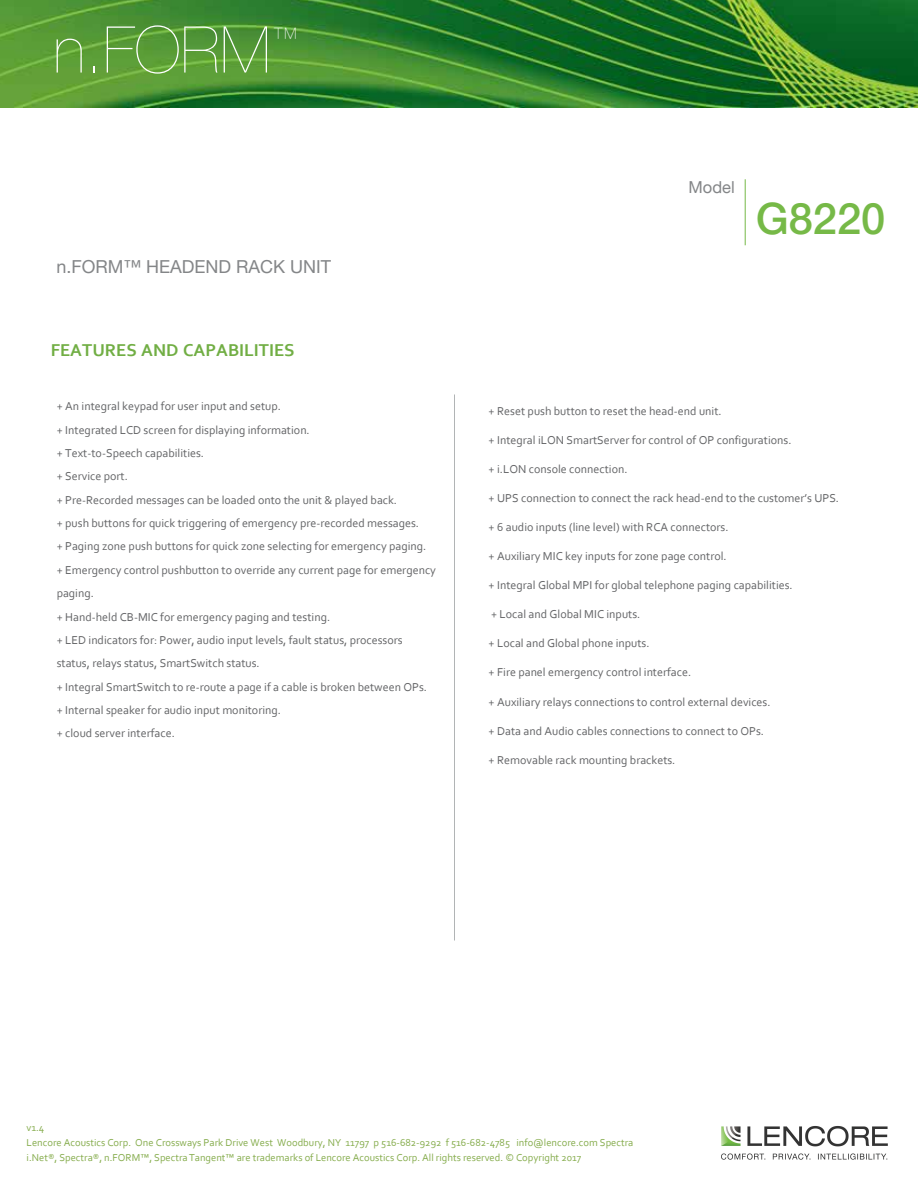
<style>
.page{position:relative;width:918px;height:1188px;background:#fff}
.page>*{position:absolute;margin:0;border:0;box-sizing:border-box;transform-origin:0 0}
.t1{font:200 64.5px "Helvetica Neue LT Std";color:#fff}
.t2{font:500 43.5px "Helvetica Neue LT Std";color:#76b947}
.t3{font:200 27px "Helvetica Neue LT Std";color:#fff}
.t4{font:700 18px "Corbel";color:#71ae44}
.t5{font:18px "Helvetica Neue LT Std";color:#848688}
.t6{font:16.5px "Helvetica Neue";color:#848688}
.t7{font:12px/23.4px "Corbel";color:#636466}
.t8{font:10.5px/15px "Corbel";color:#85ac4c}
</style>
<div class="page">
<hr style="left:745px;top:179px;width:1px;height:66px;background:#76b947">
<hr style="left:454px;top:394px;width:1px;height:546px;background:#b1b4b5">
<img style="left:0;top:0;width:917px;height:108px">
<img style="left:721px;top:1126px;width:167px;height:34px">
<h1 class="t1" style="left:53px;top:13px;width:219px">n.FORM</h1>
<h3 class="t3" style="left:272px;top:22px;width:28px">™</h3>
<h3 class="t5" style="left:56px;top:256px;width:276px">n.FORM™ HEADEND RACK UNIT</h3>
<h3 class="t4" style="left:51px;top:339px;width:245px">FEATURES AND CAPABILITIES</h3>
<p class="t7" style="left:57px;top:394px;width:381px">+ An integral keypad for user input and setup.<br>+ Integrated LCD screen for displaying information.<br>+ Text-to-Speech capabilities.<br>+ Service port.<br>+ Pre-Recorded messages can be loaded onto the unit &amp; played back.<br>+ push buttons for quick triggering of emergency pre-recorded messages.<br>+ Paging zone push buttons for quick zone selecting for emergency paging.<br>+ Emergency control pushbutton to override any current page for emergency paging.<br>+ Hand-held CB-MIC for emergency paging and testing.<br>+ LED indicators for: Power, audio input levels, fault status, processors status, relays status, SmartSwitch status.<br>+ Integral SmartSwitch to re-route a page if a cable is broken between OPs. + Internal speaker for audio input monitoring.<br>+ cloud server interface.</p>
<h3 class="t6" style="left:689px;top:176px;width:48px">Model</h3>
<h2 class="t2" style="left:756px;top:192px;width:131px">G8220</h2>
<p class="t7" style="left:489px;top:399px;width:235px">+ Reset push button to reset the head-end unit.</p>
<p class="t7" style="left:489px;top:428px;width:304px">+ Integral iLON SmartServer for control of OP configurations.</p>
<p class="t7" style="left:489px;top:457px;width:141px">+ i.LON console connection.</p>
<p class="t7" style="left:489px;top:486px;width:352px">+ UPS connection to connect the rack head-end to the customer’s UPS.</p>
<p class="t7" style="left:489px;top:515px;width:241px">+ 6 audio inputs (line level) with RCA connectors.</p>
<p class="t7" style="left:489px;top:544px;width:240px">+ Auxiliary MIC key inputs for zone page control.</p>
<p class="t7" style="left:489px;top:573px;width:306px">+ Integral Global MPI for global telephone paging capabilities.</p>
<p class="t7" style="left:491px;top:602px;width:151px">+ Local and Global MIC inputs.</p>
<p class="t7" style="left:489px;top:631px;width:162px">+ Local and Global phone inputs.</p>
<p class="t7" style="left:489px;top:661px;width:204px">+ Fire panel emergency control interface.</p>
<p class="t7" style="left:489px;top:690px;width:284px">+ Auxiliary relays connections to control external devices.</p>
<p class="t7" style="left:489px;top:719px;width:277px">+ Data and Audio cables connections to connect to OPs.</p>
<p class="t7" style="left:489px;top:748px;width:188px">+ Removable rack mounting brackets.</p>
<p class="t8" style="left:27px;top:1120px;width:608px">v1.4<br>Lencore Acoustics Corp. One Crossways Park Drive West Woodbury, NY 11797 p 516-682-9292 f 516-682-4785 info@lencore.com Spectra i.Net®, Spectra®, n.FORM™, Spectra Tangent™ are trademarks of Lencore Acoustics Corp. All rights reserved. © Copyright 2017</p>
</div>
